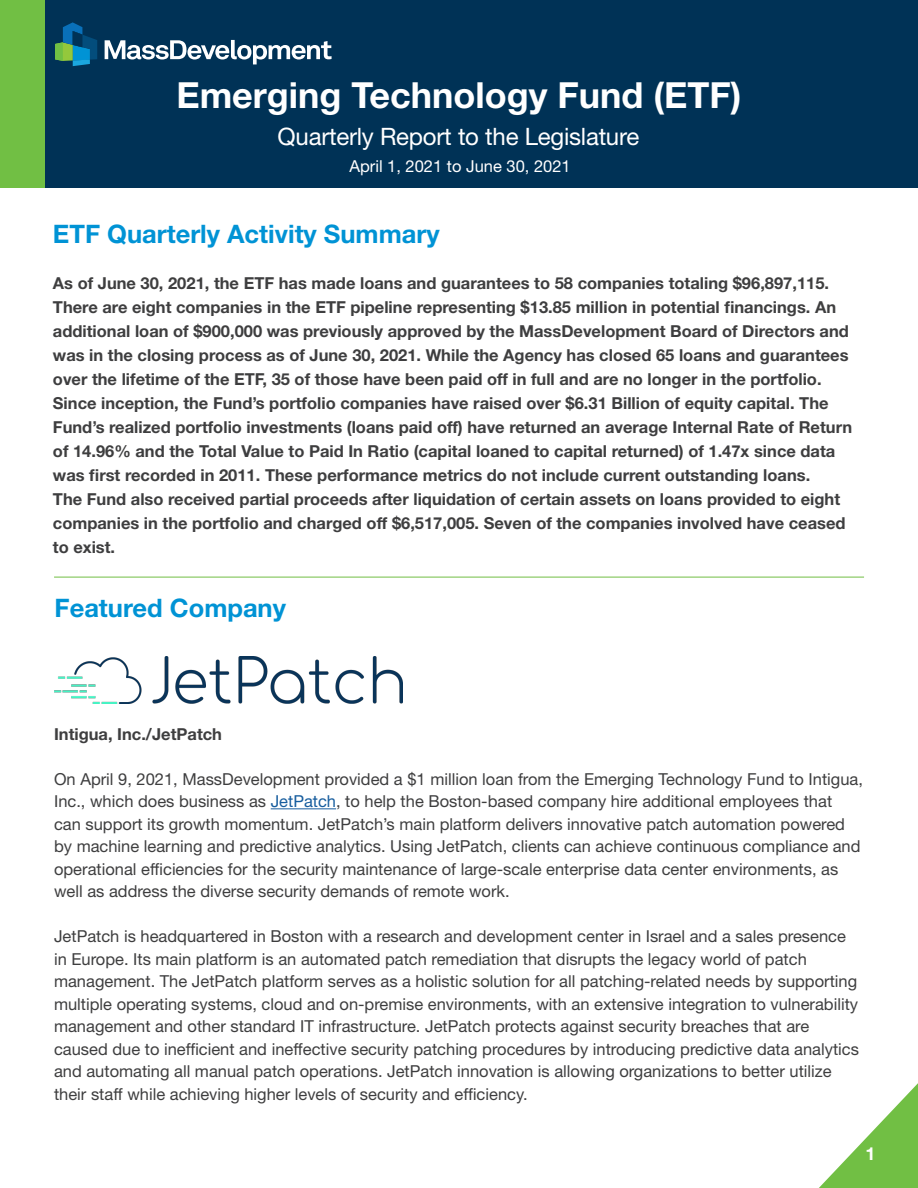
<style>
.page{position:relative;width:918px;height:1188px;background:#fff}
.page>*{position:absolute;margin:0;border:0;box-sizing:border-box;transform-origin:0 0}
.t1{font:700 36px "Helvetica Neue LT Std";color:#fff}
.t2{font:700 25.5px "Helvetica Neue LT Std";color:#0093d5}
.t3{font:24px "Helvetica Neue LT Std";letter-spacing:-.01em;color:#fff}
.t4{font:700 18px "Helvetica Neue LT Std";color:#fff}
.t5{font:16.5px/22.5px "Helvetica Neue LT Std";color:#3e3e3f}
.t6{font:700 16.5px/24px "Helvetica Neue LT Std";color:#3e3e3f}
.t7{font:16.5px "Helvetica Neue LT Std";color:#fff}
.s1{color:#175d9e}
</style>
<div class="page">
<svg style="left:819px;top:1083px;width:99px;height:105px"></svg>
<div style="left:1px;top:0;width:917px;height:188px;background:#003256"></div>
<svg style="left:105px;top:40px;width:227px;height:24px"></svg>
<svg style="left:55px;top:22px;width:42px;height:44px"></svg>
<div style="left:0;top:0;width:44px;height:188px;background:#71bf44"></div>
<hr style="left:54px;top:577px;width:810px;height:1px;background:#71bf44">
<img style="left:55px;top:657px;width:347px;height:47px">
<hr style="left:271px;top:808px;width:65px;height:1px;background:#175d9e">
<p class="t1" style="left:176px;top:73px;width:567px">Emerging Technology Fund (ETF)</p>
<p class="t3" style="left:278px;top:122px;width:363px">Quarterly Report to the Legislature</p>
<p class="t7" style="left:349px;top:156px;width:223px">April 1, 2021 to June 30, 2021</p>
<p class="t2" style="left:53px;top:218px;width:388px">ETF Quarterly Activity Summary</p>
<p class="t6" style="left:53px;top:271px;width:801px">As of June 30, 2021, the ETF has made loans and guarantees to 58 companies totaling $96,897,115.<br>There are eight companies in the ETF pipeline representing $13.85 million in potential financings. An additional loan of $900,000 was previously approved by the MassDevelopment Board of Directors and was in the closing process as of June 30, 2021. While the Agency has closed 65 loans and guarantees over the lifetime of the ETF, 35 of those have been paid off in full and are no longer in the portfolio.<br>Since inception, the Fund’s portfolio companies have raised over $6.31 Billion of equity capital. The Fund’s realized portfolio investments (loans paid off) have returned an average Internal Rate of Return of 14.96% and the Total Value to Paid In Ratio (capital loaned to capital returned) of 1.47x since data was first recorded in 2011. These performance metrics do not include current outstanding loans.<br>The Fund also received partial proceeds after liquidation of certain assets on loans provided to eight companies in the portfolio and charged off $6,517,005. Seven of the companies involved have ceased to exist.</p>
<p class="t2" style="left:55px;top:592px;width:233px">Featured Company</p>
<p class="t6" style="left:54px;top:721px;width:170px">Intigua, Inc./JetPatch</p>
<p class="t5" style="left:54px;top:767px;width:810px">On April 9, 2021, MassDevelopment provided a $1 million loan from the Emerging Technology Fund to Intigua, Inc., which does business as <span class="s1">JetPatch</span>, to help the Boston-based company hire additional employees that can support its growth momentum. JetPatch’s main platform delivers innovative patch automation powered by machine learning and predictive analytics. Using JetPatch, clients can achieve continuous compliance and operational efficiencies for the security maintenance of large-scale enterprise data center environments, as well as address the diverse security demands of remote work.</p>
<p class="t5" style="left:54px;top:925px;width:807px">JetPatch is headquartered in Boston with a research and development center in Israel and a sales presence in Europe. Its main platform is an automated patch remediation that disrupts the legacy world of patch management. The JetPatch platform serves as a holistic solution for all patching-related needs by supporting multiple operating systems, cloud and on-premise environments, with an extensive integration to vulnerability management and other standard IT infrastructure. JetPatch protects against security breaches that are caused due to inefficient and ineffective security patching procedures by introducing predictive data analytics and automating all manual patch operations. JetPatch innovation is allowing organizations to better utilize their staff while achieving higher levels of security and efficiency.</p>
<p class="t4" style="left:866px;top:1143px;width:12px">1</p>
</div>
